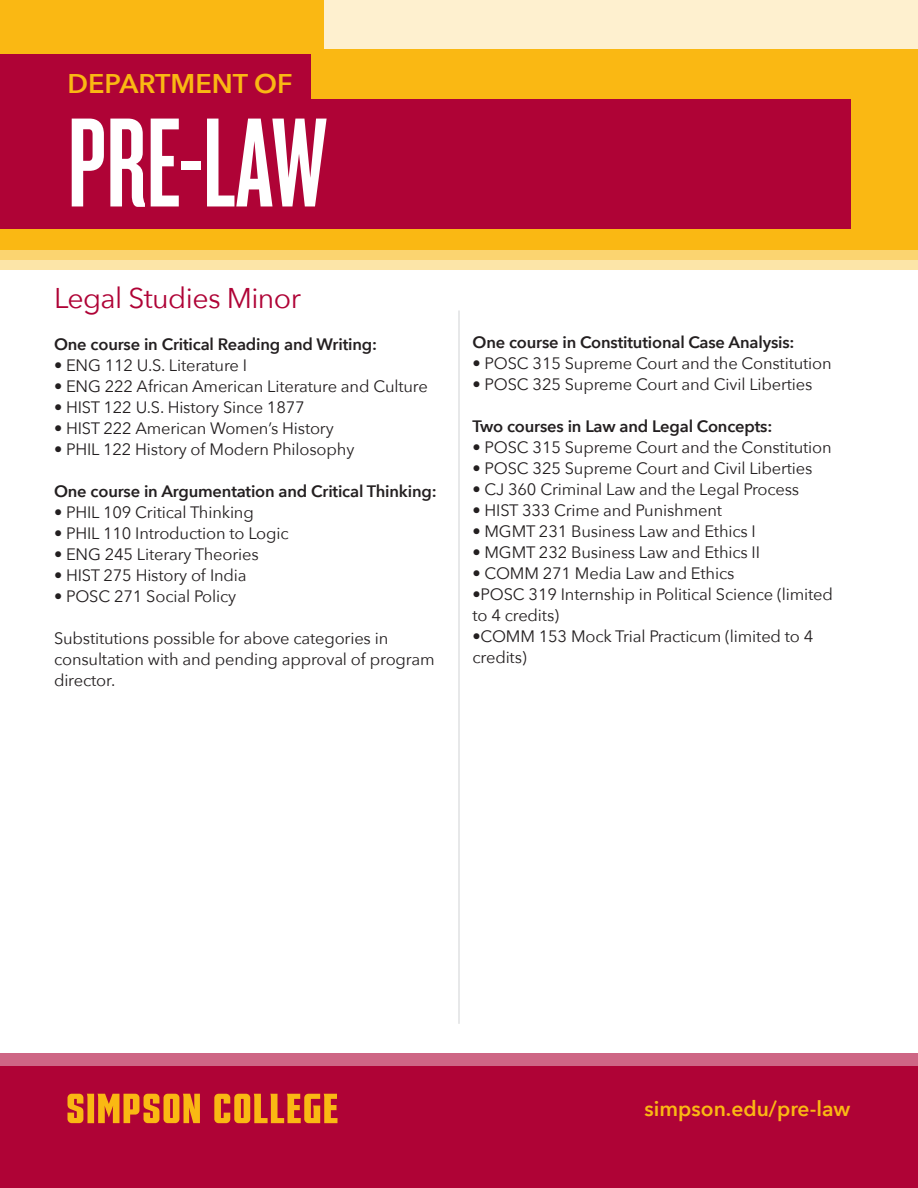
<style>
.page{position:relative;width:918px;height:1188px;background:#fff}
.page>*{position:absolute;margin:0;border:0;box-sizing:border-box;transform-origin:0 0}
.t1{font:132px "Knockout HTF47 Bantamweight";color:#fff}
.t2{font:28.5px "Avenir Next";letter-spacing:-.02em;color:#af0336}
.t3{font:600 27px "Avenir Next";color:#fab813}
.t4{font:600 21px "Avenir Next";color:#fab813}
.t5{font:16.5px/21px "Avenir Next";letter-spacing:-.01em;color:#231f20}
.t6{font:600 16.5px "Avenir Next";letter-spacing:-.01em;color:#231f20}
</style>
<div class="page">
<div style="left:0;top:0;width:918px;height:270px;background:#fab813"></div>
<div style="left:0;top:1053px;width:918px;height:135px;background:#af0336"></div>
<div style="left:0;top:251px;width:918px;height:19px;background:#fbd470"></div>
<div style="left:0;top:260px;width:918px;height:10px;background:#fce5a8"></div>
<div style="left:0;top:1053px;width:918px;height:13px;background:#ce6685"></div>
<div style="left:325px;top:0;width:593px;height:49px;background:#fef0cf"></div>
<svg style="left:67px;top:1094px;width:133px;height:29px"></svg>
<svg style="left:214px;top:1094px;width:123px;height:29px"></svg>
<div style="left:0;top:54px;width:310px;height:58px;background:#af0336"></div>
<div style="left:0;top:99px;width:850px;height:129px;background:#af0336"></div>
<hr style="left:459px;top:310px;width:1px;height:714px;background:#d1d2d4">
<p class="t3" style="left:68px;top:60px;width:227px">DEPARTMENT OF</p>
<p class="t1" style="left:68px;top:97px;width:261px">PRE-LAW</p>
<p class="t2" style="left:54px;top:274px;width:249px">Legal Studies Minor</p>
<p class="t6" style="left:54px;top:330px;width:325px">One course in Critical Reading and Writing:</p>
<p class="t5" style="left:54px;top:354px;width:195px">• ENG 112 U.S. Literature I</p>
<p class="t5" style="left:54px;top:375px;width:375px">• ENG 222 African American Literature and Culture</p>
<p class="t5" style="left:54px;top:396px;width:252px">• HIST 122 U.S. History Since 1877</p>
<p class="t5" style="left:54px;top:417px;width:281px">• HIST 222 American Women’s History</p>
<p class="t5" style="left:54px;top:438px;width:302px">• PHIL 122 History of Modern Philosophy</p>
<p class="t6" style="left:54px;top:477px;width:384px">One course in Argumentation and Critical Thinking:</p>
<p class="t5" style="left:54px;top:501px;width:201px">• PHIL 109 Critical Thinking</p>
<p class="t5" style="left:54px;top:522px;width:236px">• PHIL 110 Introduction to Logic</p>
<p class="t5" style="left:54px;top:543px;width:206px">• ENG 245 Literary Theories</p>
<p class="t5" style="left:54px;top:564px;width:194px">• HIST 275 History of India</p>
<p class="t5" style="left:54px;top:585px;width:184px">• POSC 271 Social Policy</p>
<p class="t5" style="left:54px;top:627px;width:336px">Substitutions possible for above categories in</p>
<p class="t5" style="left:54px;top:648px;width:382px">consultation with and pending approval of program director.</p>
<p class="t6" style="left:472px;top:328px;width:324px">One course in Constitutional Case Analysis:</p>
<p class="t5" style="left:472px;top:352px;width:361px">• POSC 315 Supreme Court and the Constitution</p>
<p class="t5" style="left:472px;top:373px;width:341px">• POSC 325 Supreme Court and Civil Liberties</p>
<p class="t6" style="left:472px;top:412px;width:301px">Two courses in Law and Legal Concepts:</p>
<p class="t5" style="left:472px;top:436px;width:361px">• POSC 315 Supreme Court and the Constitution</p>
<p class="t5" style="left:472px;top:457px;width:341px">• POSC 325 Supreme Court and Civil Liberties</p>
<p class="t5" style="left:472px;top:478px;width:328px">• CJ 360 Criminal Law and the Legal Process</p>
<p class="t5" style="left:472px;top:499px;width:251px">• HIST 333 Crime and Punishment</p>
<p class="t5" style="left:472px;top:520px;width:285px">• MGMT 231 Business Law and Ethics I</p>
<p class="t5" style="left:472px;top:541px;width:289px">• MGMT 232 Business Law and Ethics II</p>
<p class="t5" style="left:472px;top:562px;width:263px">• COMM 271 Media Law and Ethics</p>
<p class="t5" style="left:472px;top:583px;width:362px">•POSC 319 Internship in Political Science (limited to 4 credits)</p>
<p class="t5" style="left:472px;top:625px;width:342px">•COMM 153 Mock Trial Practicum (limited to 4 credits)</p>
<p class="t4" style="left:645px;top:1090px;width:207px">simpson.edu/pre-law</p>
</div>
